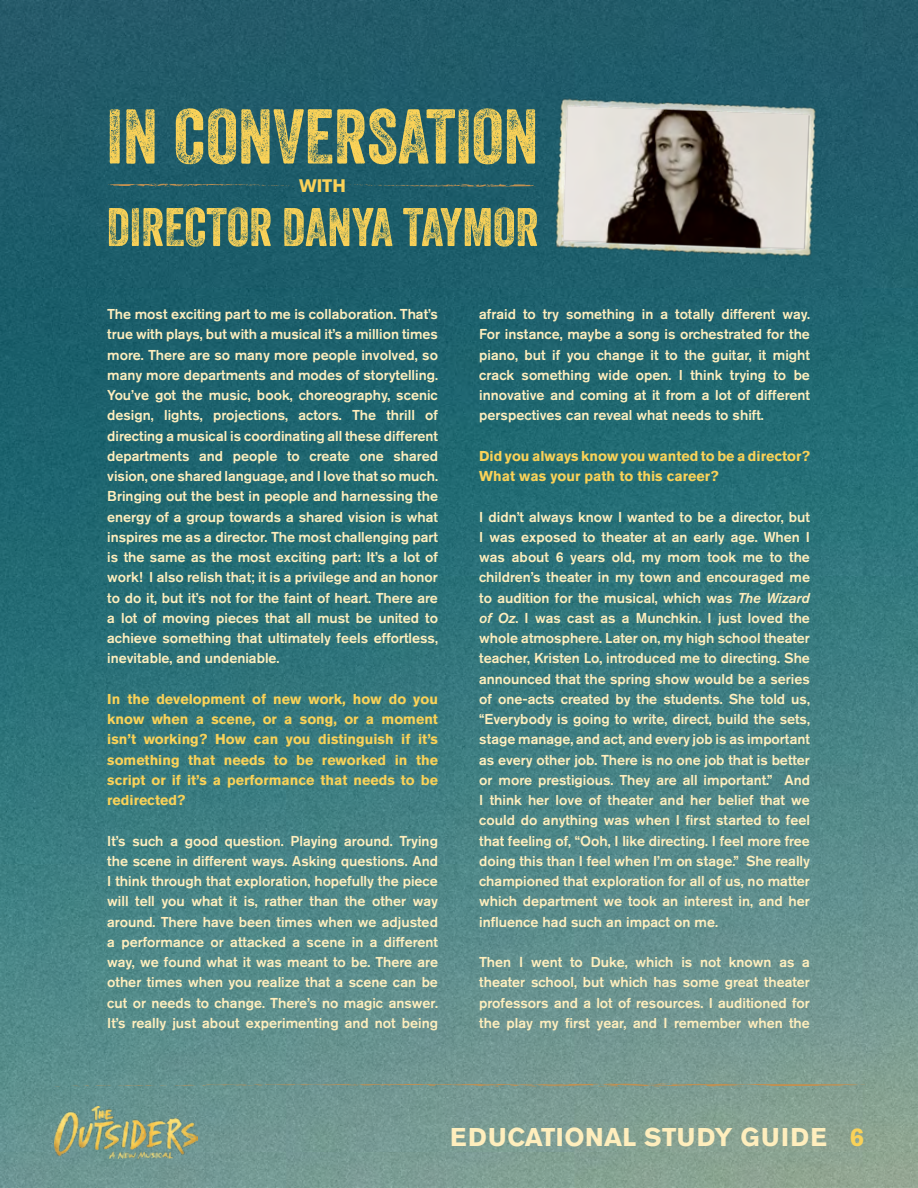
<style>
.page{position:relative;width:918px;height:1188px;background:#fff}
.page>*{position:absolute;margin:0;border:0;box-sizing:border-box;transform-origin:0 0}
.t1{font:75px "Veneer Two";color:#fad258}
.t2{font:52.5px "Veneer Two";color:#fad258}
.t3{font:700 25.5px "Akzidenz Grotesk Std";letter-spacing:.025em;color:#ffeebd}
.t4{font:700 18px "Akzidenz Grotesk Std";color:#fad258}
.t5{font:500 14.25px/20.2px "Akzidenz Grotesk Std";color:#ffeebd;text-align:justify}
.t6{font:700 14.25px/20.2px "Akzidenz Grotesk Std";color:#fad258;text-align:justify}
.s1{font-style:italic}
.s2{color:#fad258}
</style>
<div class="page">
<img style="left:0;top:0;width:918px;height:1188px">
<img style="left:54px;top:1106px;width:144px;height:53px">
<svg style="left:53px;top:1084px;width:813px;height:3px;background:#86957f"></svg>
<svg style="left:108px;top:184px;width:186px;height:3px"></svg>
<svg style="left:350px;top:184px;width:186px;height:3px"></svg>
<img style="left:550px;top:94px;width:201px;height:165px">
<img style="left:655px;top:97px;width:167px;height:164px">
<h1 class="t1" style="left:106px;top:91px;width:433px">IN CONVERSATION</h1>
<p class="t4" style="left:299px;top:175px;width:48px">WITH</p>
<h2 class="t2" style="left:106px;top:195px;width:433px">DIRECTOR DANYA TAYMOR</h2>
<p class="t5" style="left:107px;top:304px;width:332px">The most exciting part to me is collaboration. That’s true with plays, but with a musical it’s a million times more. There are so many more people involved, so many more departments and modes of storytelling.<br>You’ve got the music, book, choreography, scenic design, lights, projections, actors. The thrill of directing a musical is coordinating all these different departments and people to create one shared vision, one shared language, and I love that so much.<br>Bringing out the best in people and harnessing the energy of a group towards a shared vision is what inspires me as a director. The most challenging part is the same as the most exciting part: It’s a lot of work! I also relish that; it is a privilege and an honor to do it, but it’s not for the faint of heart. There are a lot of moving pieces that all must be united to achieve something that ultimately feels effortless, inevitable, and undeniable.</p>
<p class="t6" style="left:107px;top:689px;width:332px">In the development of new work, how do you know when a scene, or a song, or a moment isn’t working? How can you distinguish if it’s something that needs to be reworked in the script or if it’s a performance that needs to be redirected?</p>
<p class="t5" style="left:107px;top:830px;width:332px">It’s such a good question. Playing around. Trying the scene in different ways. Asking questions. And I think through that exploration, hopefully the piece will tell you what it is, rather than the other way around. There have been times when we adjusted a performance or attacked a scene in a different way, we found what it was meant to be. There are other times when you realize that a scene can be cut or needs to change. There’s no magic answer.<br>It’s really just about experimenting and not being</p>
<p class="t5" style="left:479px;top:304px;width:332px">afraid to try something in a totally different way.<br>For instance, maybe a song is orchestrated for the piano, but if you change it to the guitar, it might crack something wide open. I think trying to be innovative and coming at it from a lot of different perspectives can reveal what needs to shift.</p>
<p class="t6" style="left:479px;top:446px;width:332px">Did you always know you wanted to be a director?<br>What was your path to this career?</p>
<p class="t5" style="left:479px;top:506px;width:332px">I didn’t always know I wanted to be a director, but I was exposed to theater at an early age. When I was about 6 years old, my mom took me to the children’s theater in my town and encouraged me to audition for the musical, which was <span class="s1">The Wizard of Oz</span>. I was cast as a Munchkin. I just loved the whole atmosphere. Later on, my high school theater teacher, Kristen Lo, introduced me to directing. She announced that the spring show would be a series of one-acts created by the students. She told us, “Everybody is going to write, direct, build the sets, stage manage, and act, and every job is as important as every other job. There is no one job that is better or more prestigious. They are all important.” And I think her love of theater and her belief that we could do anything was when I first started to feel that feeling of, “Ooh, I like directing. I feel more free doing this than I feel when I’m on stage.” She really championed that exploration for all of us, no matter which department we took an interest in, and her influence had such an impact on me.</p>
<p class="t5" style="left:479px;top:952px;width:332px">Then I went to Duke, which is not known as a theater school, but which has some great theater professors and a lot of resources. I auditioned for the play my first year, and I remember when the</p>
<h3 class="t3" style="left:450px;top:1122px;width:415px">EDUCATIONAL STUDY GUIDE <span class="s2">6</span></h3>
</div>
